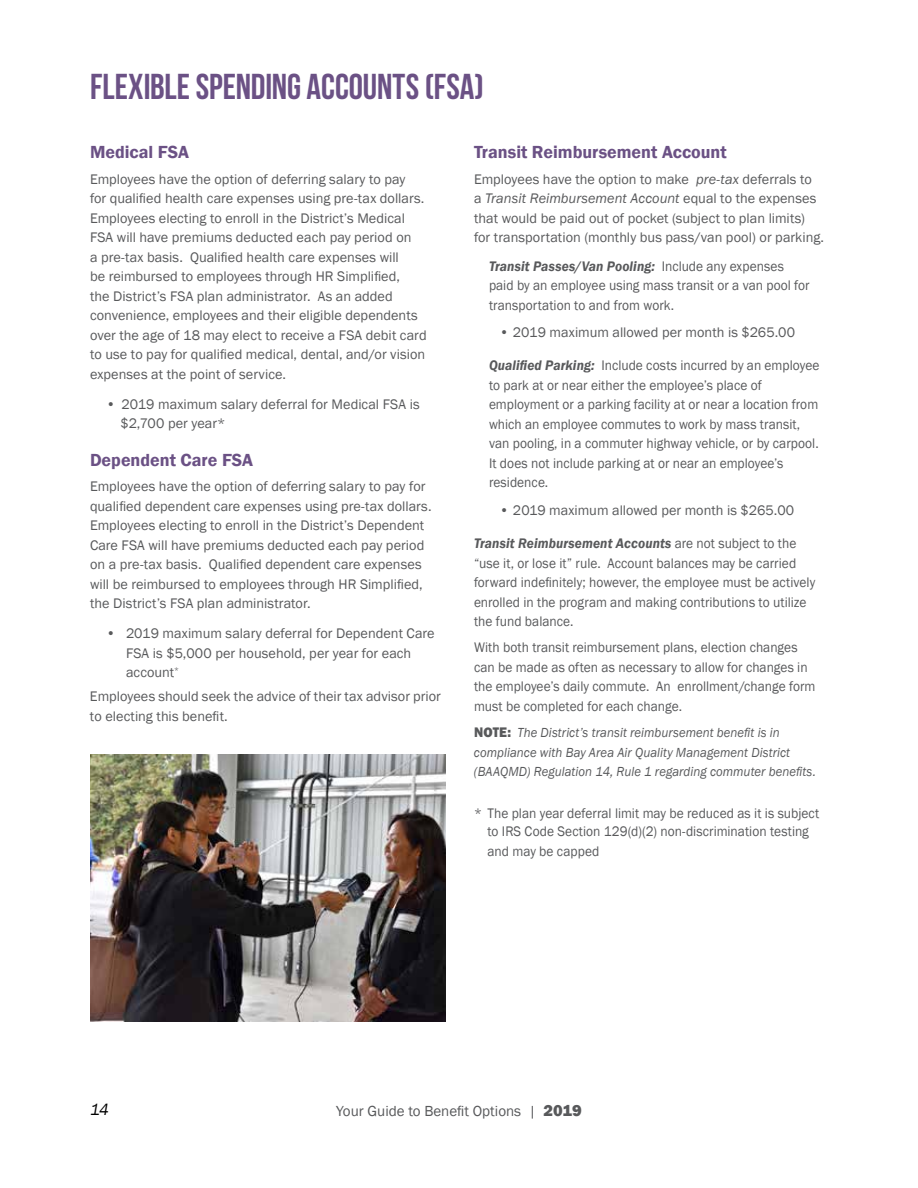
<style>
.page{position:relative;width:918px;height:1188px;background:#fff}
.page>*{position:absolute;margin:0;border:0;box-sizing:border-box;transform-origin:0 0}
.t1{font:700 36px "Bebas Neue";color:#6b5185}
.t2{font:600 18px "Franklin Gothic";color:#6b5185}
.t3{font:italic 16.5px "Franklin Gothic";color:#000}
.t4{font:15px "Franklin Gothic";color:#58595b}
.t5{font:14.25px/19.5px "Franklin Gothic";color:#58595b}
.t6{font:14.25px/19.5px "Franklin Gothic";color:#58595b;scale:.94 1}
.t7{font:italic 13.5px/19.5px "Franklin Gothic";letter-spacing:.005em;color:#58595b;scale:.94 1}
.s1{font-style:italic}
.s2{font-weight:600;font-style:italic}
.s3{font-weight:800;font-style:normal;font-size:14.25px}
.s4{font-weight:800;font-size:16.5px}
</style>
<div class="page">
<img style="left:90px;top:754px;width:356px;height:268px">
<h1 class="t1" style="left:90px;top:67px;width:396px">FLEXIBLE SPENDING ACCOUNTS (FSA)</h1>
<p class="t2" style="left:90px;top:141px;width:101px">Medical FSA</p>
<p class="t5" style="left:90px;top:170px;width:338px">Employees have the option of deferring salary to pay<br>for qualified health care expenses using pre-tax dollars.<br>Employees electing to enroll in the District’s Medical FSA will have premiums deducted each pay period on<br>a pre-tax basis. Qualified health care expenses will<br>be reimbursed to employees through HR Simplified,<br>the District’s FSA plan administrator. As an added convenience, employees and their eligible dependents over the age of 18 may elect to receive a FSA debit card to use to pay for qualified medical, dental, and/or vision expenses at the point of service.</p>
<p class="t5" style="left:121px;top:395px;width:301px;text-indent:-14px">• 2019 maximum salary deferral for Medical FSA is $2,700 per year*</p>
<p class="t2" style="left:90px;top:449px;width:165px">Dependent Care FSA</p>
<p class="t5" style="left:90px;top:477px;width:343px">Employees have the option of deferring salary to pay for qualified dependent care expenses using pre-tax dollars.<br>Employees electing to enroll in the District’s Dependent Care FSA will have premiums deducted each pay period on a pre-tax basis. Qualified dependent care expenses will be reimbursed to employees through HR Simplified, the District’s FSA plan administrator.</p>
<p class="t5" style="left:126px;top:624px;width:310px;text-indent:-20px">• 2019 maximum salary deferral for Dependent Care<br>FSA is $5,000 per household, per year for each account<sup>*</sup></p>
<p class="t5" style="left:90px;top:687px;width:353px">Employees should seek the advice of their tax advisor prior to electing this benefit.</p>
<p class="t2" style="left:474px;top:141px;width:254px">Transit Reimbursement Account</p>
<p class="t5" style="left:474px;top:169px;width:352px">Employees have the option to make <span class="s1">pre-tax</span> deferrals to<br>a <span class="s1">Transit Reimbursement Account</span> equal to the expenses that would be paid out of pocket (subject to plan limits) for transportation (monthly bus pass/van pool) or parking.</p>
<p class="t6" style="left:489px;top:256px;width:343px"><span class="s2">Transit Passes/Van Pooling:</span> Include any expenses paid by an employee using mass transit or a van pool for transportation to and from work.</p>
<p class="t5" style="left:500px;top:323px;width:297px">• 2019 maximum allowed per month is $265.00</p>
<p class="t6" style="left:489px;top:356px;width:353px"><span class="s2">Qualified Parking:</span> Include costs incurred by an employee to park at or near either the employee’s place of employment or a parking facility at or near a location from which an employee commutes to work by mass transit, van pooling, in a commuter highway vehicle, or by carpool.<br>It does not include parking at or near an employee’s residence.</p>
<p class="t5" style="left:500px;top:501px;width:296px">• 2019 maximum allowed per month is $265.00</p>
<p class="t6" style="left:474px;top:534px;width:365px"><span class="s2">Transit Reimbursement Accounts</span> are not subject to the “use it, or lose it” rule. Account balances may be carried forward indefinitely; however, the employee must be actively enrolled in the program and making contributions to utilize the fund balance.</p>
<p class="t6" style="left:474px;top:638px;width:365px">With both transit reimbursement plans, election changes can be made as often as necessary to allow for changes in the employee’s daily commute. An enrollment/change form must be completed for each change.</p>
<p class="t7" style="left:474px;top:723px;width:365px"><span class="s3">NOTE:</span> The District’s transit reimbursement benefit is in compliance with Bay Area Air Quality Management District (BAAQMD) Regulation 14, Rule 1 regarding commuter benefits.</p>
<p class="t6" style="left:474px;top:805px;width:369px;line-height:18px;text-align:center">* The plan year deferral limit may be reduced as it is subject to IRS Code Section 129(d)(2) non-discrimination testing</p>
<p class="t6" style="left:487px;top:841px;width:121px">and may be capped</p>
<p class="t3" style="left:90px;top:1099px;width:20px">14</p>
<p class="t4" style="left:336px;top:1101px;width:247px">Your Guide to Benefit Options | <span class="s4">2019</span></p>
</div>
